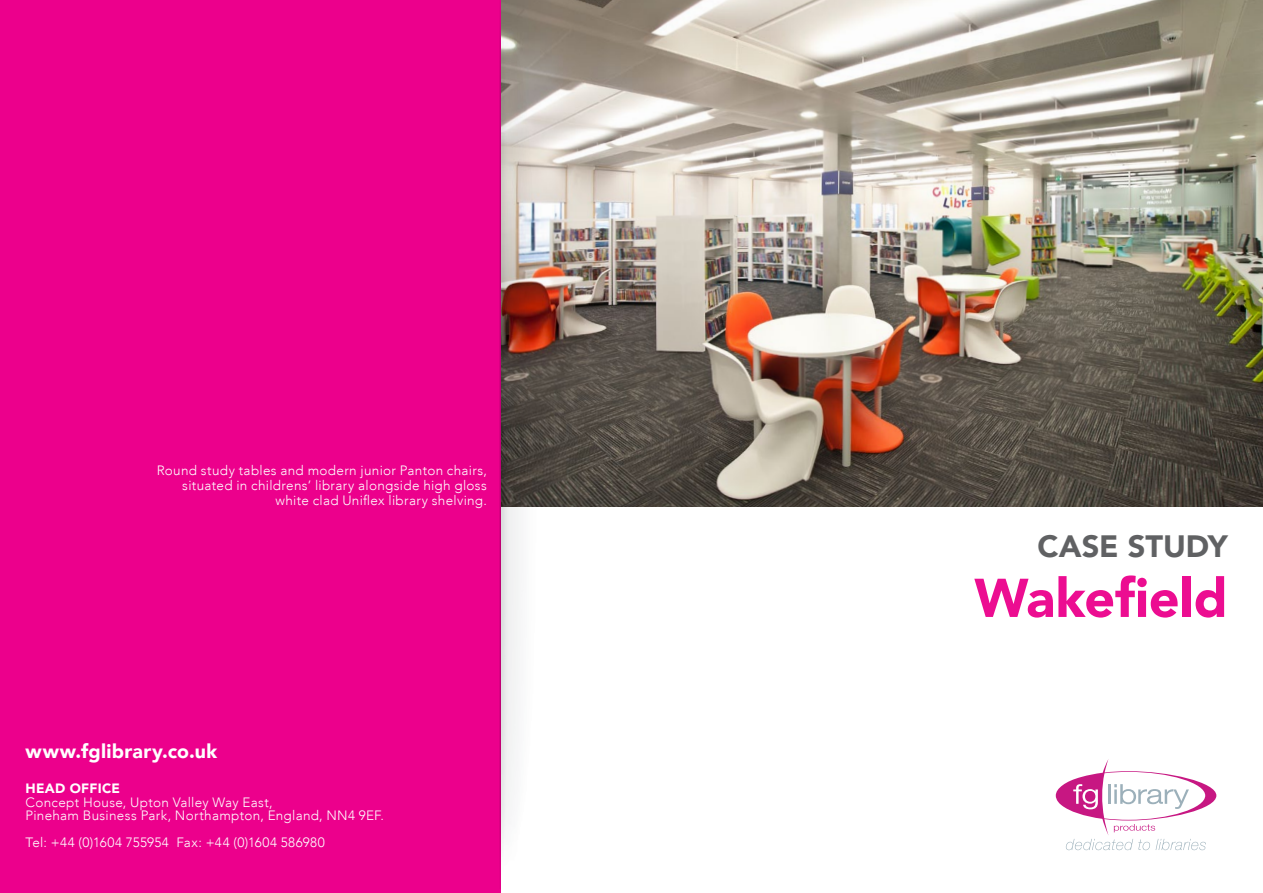
<style>
.page{position:relative;width:1263px;height:893px;background:#fff}
.page>*{position:absolute;margin:0;border:0;box-sizing:border-box;transform-origin:0 0}
.t1{font:900 54px "Avenir LT";color:#ec008c}
.t2{font:900 30.75px "Avenir LT";letter-spacing:-.005em;color:#58595b}
.t3{font:900 19.5px "Avenir LT";letter-spacing:.02em;color:#fff}
.t4{font:300 13.5px/15px "Avenir LT";letter-spacing:.025em;color:#fff;text-align:right}
.t5{font:900 13.5px "Avenir LT";letter-spacing:.02em;color:#fff}
</style>
<div class="page">
<img style="left:549px;top:0;width:714px;height:507px">
<div style="left:0;top:0;width:500px;height:893px;background:#ec008c"></div>
<svg style="left:1056px;top:759px;width:160px;height:91px"></svg>
<img style="left:499px;top:0;width:50px;height:888px">
<p class="t4" style="left:157px;top:462px;width:332px">Round study tables and modern junior Panton chairs, situated in childrens’ library alongside high gloss white clad Uniflex library shelving.</p>
<h3 class="t3" style="left:26px;top:739px;width:193px">www.fglibrary.co.uk</h3>
<p class="t5" style="left:26px;top:780px;width:96px">Head Office</p>
<p class="t4" style="left:26px;top:795px;width:360px;line-height:13.5px;text-align:left">Concept House, Upton Valley Way East,<br>Pineham Business Park, Northampton, England, NN4 9EF.</p>
<p class="t4" style="left:26px;top:835px;width:301px">Tel: +44 (0)1604 755954 Fax: +44 (0)1604 586980</p>
<h2 class="t2" style="left:1037px;top:528px;width:192px">CASE STUDY</h2>
<h1 class="t1" style="left:974px;top:565px;width:255px">Wakefield</h1>
</div>
